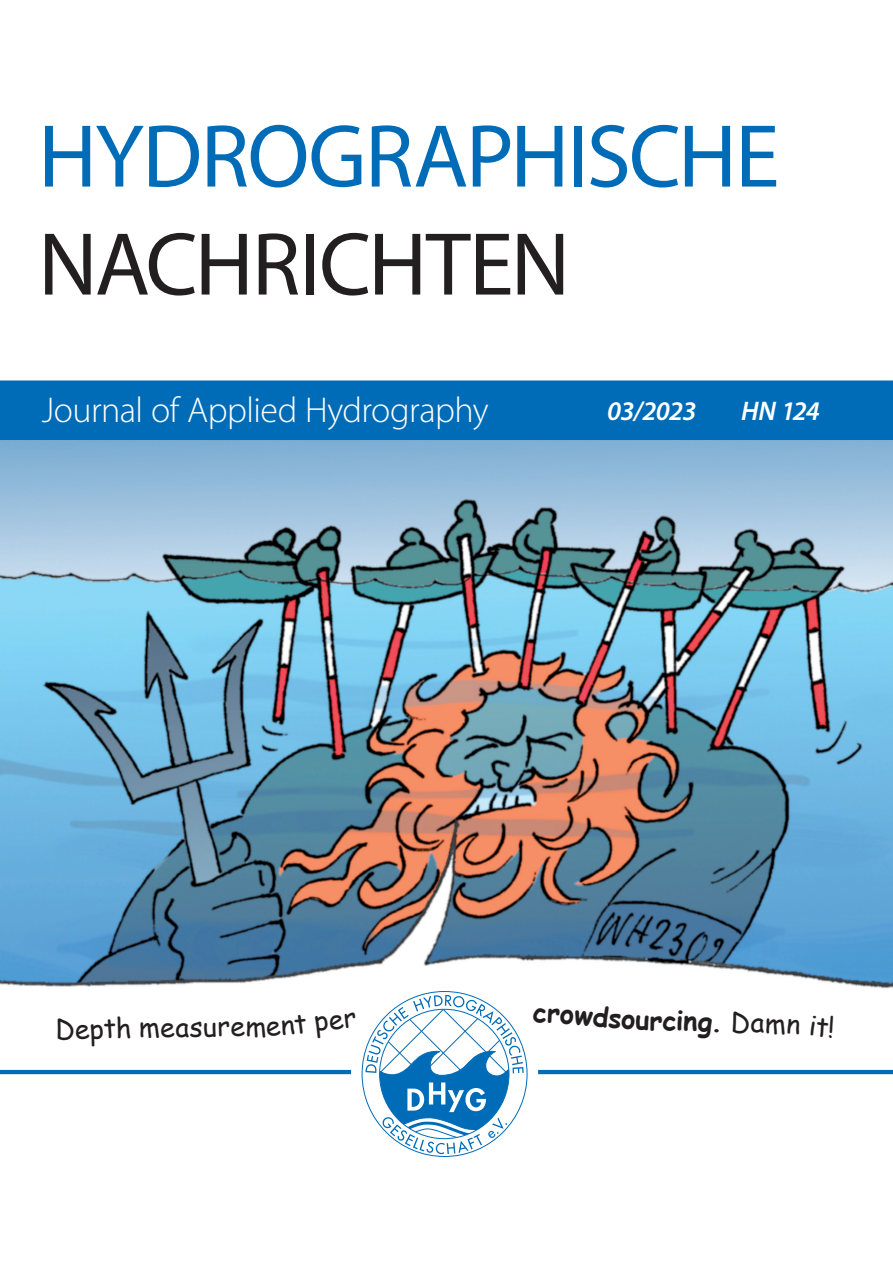
<style>
.page{position:relative;width:893px;height:1263px;background:#fff}
.page>*{position:absolute;margin:0;border:0;box-sizing:border-box;transform-origin:0 0}
.t1{font:90px "Myriad Pro";letter-spacing:-.02em;color:#006cb7}
.t2{font:90px "Myriad Pro";letter-spacing:-.025em;color:#231f20}
.t3{font:300 36px "Myriad Pro";letter-spacing:-.015em;color:#fff}
.t4{font:italic 600 27px "Myriad Pro";letter-spacing:-.025em;color:#fff}
.t5{font:700 27px "Comic Sans MS";color:#231f20}
.t6{font:27px "Comic Sans MS";color:#231f20}
.s1{font-weight:400}
</style>
<div class="page">
<img style="left:0;top:440px;width:893px;height:630px">
<div style="left:0;top:380px;width:893px;height:60px;background:#006cb7"></div>
<hr style="left:0;top:1070px;width:893px;height:4px;background:#006cb7">
<div style="left:351px;top:980px;width:187px;height:187px;background:#fff;border-radius:50%"></div>
<svg style="left:58px;top:1016px;width:72px;height:30px"></svg>
<svg style="left:141px;top:1022px;width:18px;height:16px"></svg>
<svg style="left:190px;top:1022px;width:40px;height:16px"></svg>
<svg style="left:247px;top:1014px;width:60px;height:24px"></svg>
<svg style="left:315px;top:991px;width:212px;height:166px"></svg>
<svg style="left:533px;top:1005px;width:116px;height:26px"></svg>
<svg style="left:766px;top:1018px;width:34px;height:17px"></svg>
<svg style="left:810px;top:1016px;width:23px;height:22px"></svg>
<h1 class="t1" style="left:38px;top:101px;width:743px">HYDROGRAPHISCHE</h1>
<h1 class="t2" style="left:38px;top:209px;width:533px">NACHRICHTEN</h1>
<p class="t3" style="left:42px;top:388px;width:448px">Journal of Applied Hydrography</p>
<p class="t4" style="left:607px;top:394px;width:91px">03/2023</p>
<p class="t4" style="left:741px;top:394px;width:80px">HN 124</p>
<p class="t6" style="left:160px;top:1007px;width:31px">ea</p>
<p class="t6" style="left:230px;top:1006px;width:17px">e</p>
<p class="t5" style="left:650px;top:1000px;width:49px;rotate:1deg">rcin</p>
<p class="t5" style="left:699px;top:1001px;width:68px;rotate:2deg">g. <span class="s1">Da</span></p>
</div>
